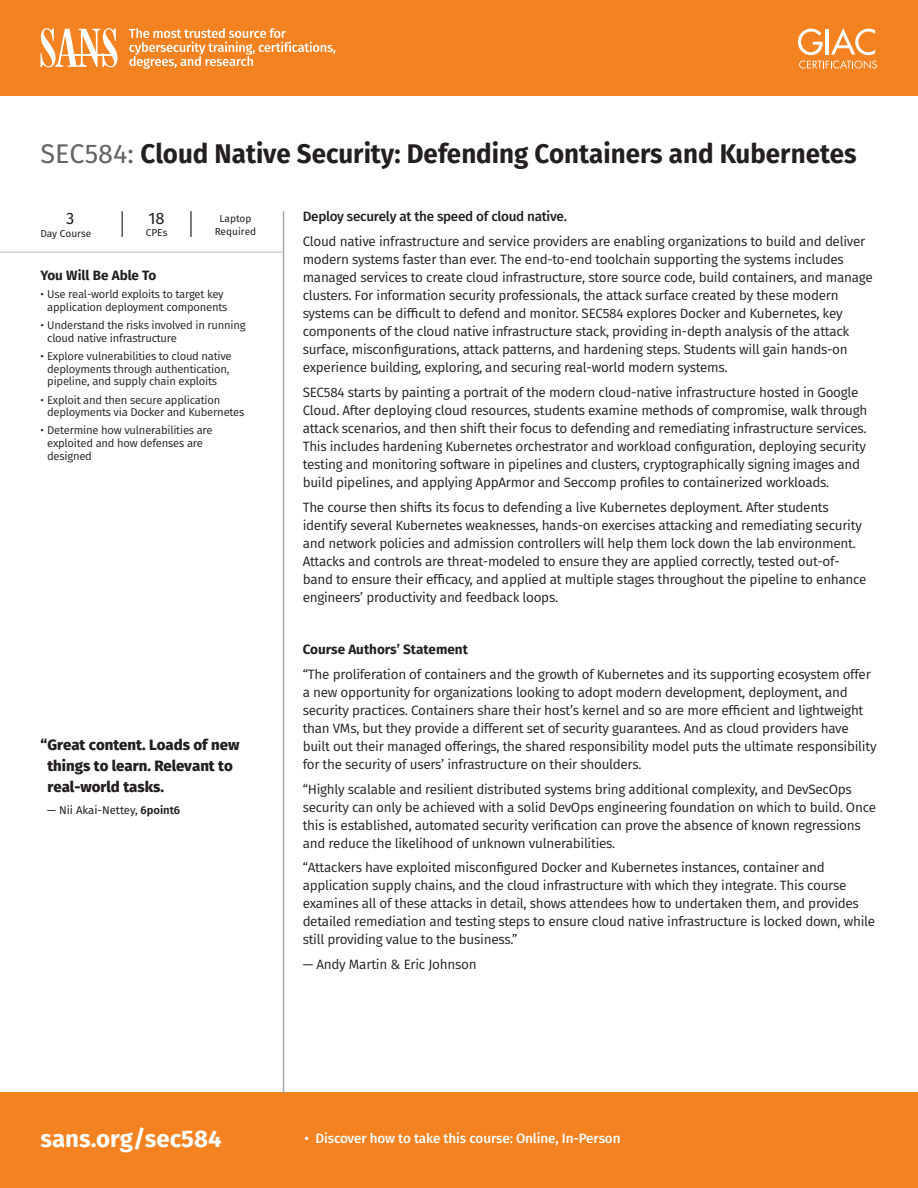
<style>
.page{position:relative;width:918px;height:1188px;background:#fff}
.page>*{position:absolute;margin:0;border:0;box-sizing:border-box;transform-origin:0 0}
.t1{font:700 27px "Fira Sans";color:#231f20;scale:.96 1}
.t2{font:700 24px "Fira Sans";color:#fff}
.t3{font:16.5px "Fira Sans";color:#231f20}
.t4{font:800 15px/21px "Fira Sans";color:#231f20}
.t5{font:13.5px/18px "Fira Sans";letter-spacing:-.02em;color:#231f20}
.t6{font:500 13.5px "Fira Sans";letter-spacing:-.01em;color:#fff}
.t7{font:500 13.5px "Fira Sans";letter-spacing:-.02em;color:#231f20}
.t8{font:700 13.5px "Fira Sans";color:#231f20}
.t9{font:11.25px/12.8px "Fira Sans";letter-spacing:-.02em;color:#231f20}
.t10{font:11.25px "Fira Sans";color:#231f20}
.t11{font:10.05px/13.5px "Fira Sans";color:#231f20;text-align:center}
.s1{font-weight:400;color:#636366}
.s2{font-weight:600}
</style>
<div class="page">
<div style="left:0;top:1093px;width:918px;height:95px;background:#f58220"></div>
<hr style="left:283px;top:211px;width:1px;height:882px;background:#a8a9ad">
<svg style="left:122px;top:211px;width:1px;height:26px"></svg>
<hr style="left:190px;top:211px;width:2px;height:26px;background:#231f20">
<hr style="left:0;top:252px;width:283px;height:1px;background:#bcbdc0">
<div style="left:0;top:0;width:918px;height:95px;background:#f58220"></div>
<svg style="left:40px;top:28px;width:78px;height:39px"></svg>
<hr style="left:69px;top:55px;width:47px;height:1px;background:#fff">
<svg style="left:129px;top:28px;width:206px;height:41px"></svg>
<svg style="left:798px;top:28px;width:79px;height:41px"></svg>
<p class="t1" style="left:40px;top:135px;width:852px"><span class="s1">SEC584:</span> Cloud Native Security: Defending Containers and Kubernetes</p>
<p class="t3" style="left:66px;top:206px;width:10px">3</p>
<p class="t11" style="left:40px;top:227px;width:52px">Day Course</p>
<p class="t3" style="left:148px;top:207px;width:18px">18</p>
<p class="t11" style="left:146px;top:226px;width:23px">CPEs</p>
<p class="t11" style="left:215px;top:212px;width:43px">Laptop<br>Required</p>
<p class="t8" style="left:40px;top:266px;width:117px">You Will Be Able To</p>
<p class="t9" style="left:47px;top:288px;width:182px;text-indent:-7px">• Use real-world exploits to target key application deployment components</p>
<p class="t9" style="left:47px;top:319px;width:200px;text-indent:-7px">• Understand the risks involved in running cloud native infrastructure</p>
<p class="t9" style="left:47px;top:350px;width:186px;text-indent:-7px">• Explore vulnerabilities to cloud native deployments through authentication, pipeline, and supply chain exploits</p>
<p class="t9" style="left:47px;top:393px;width:199px;text-indent:-7px">• Exploit and then secure application deployments via Docker and Kubernetes</p>
<p class="t9" style="left:47px;top:424px;width:167px;text-indent:-7px">• Determine how vulnerabilities are exploited and how defenses are designed</p>
<p class="t4" style="left:47px;top:734px;width:194px;text-indent:-7px">“Great content. Loads of new things to learn. Relevant to real-world tasks.</p>
<p class="t10" style="left:47px;top:802px;width:134px">— Nii Akai-Nettey, <span class="s2">6point6</span></p>
<p class="t7" style="left:303px;top:207px;width:266px">Deploy securely at the speed of cloud native.</p>
<p class="t5" style="left:303px;top:232px;width:572px">Cloud native infrastructure and service providers are enabling organizations to build and deliver modern systems faster than ever. The end-to-end toolchain supporting the systems includes managed services to create cloud infrastructure, store source code, build containers, and manage clusters. For information security professionals, the attack surface created by these modern systems can be difficult to defend and monitor. SEC584 explores Docker and Kubernetes, key components of the cloud native infrastructure stack, providing in-depth analysis of the attack surface, misconfigurations, attack patterns, and hardening steps. Students will gain hands-on experience building, exploring, and securing real-world modern systems.</p>
<p class="t5" style="left:303px;top:383px;width:566px">SEC584 starts by painting a portrait of the modern cloud-native infrastructure hosted in Google Cloud. After deploying cloud resources, students examine methods of compromise, walk through attack scenarios, and then shift their focus to defending and remediating infrastructure services.<br>This includes hardening Kubernetes orchestrator and workload configuration, deploying security testing and monitoring software in pipelines and clusters, cryptographically signing images and build pipelines, and applying AppArmor and Seccomp profiles to containerized workloads.</p>
<p class="t5" style="left:303px;top:498px;width:565px">The course then shifts its focus to defending a live Kubernetes deployment. After students identify several Kubernetes weaknesses, hands-on exercises attacking and remediating security and network policies and admission controllers will help them lock down the lab environment.<br>Attacks and controls are threat-modeled to ensure they are applied correctly, tested out-of&shy;band to ensure their efficacy, and applied at multiple stages throughout the pipeline to enhance engineers’ productivity and feedback loops.</p>
<p class="t8" style="left:303px;top:640px;width:167px">Course Authors’ Statement</p>
<p class="t5" style="left:303px;top:665px;width:575px">“The proliferation of containers and the growth of Kubernetes and its supporting ecosystem offer a new opportunity for organizations looking to adopt modern development, deployment, and security practices. Containers share their host’s kernel and so are more efficient and lightweight than VMs, but they provide a different set of security guarantees. And as cloud providers have built out their managed offerings, the shared responsibility model puts the ultimate responsibility for the security of users’ infrastructure on their shoulders.</p>
<p class="t5" style="left:303px;top:780px;width:575px">“Highly scalable and resilient distributed systems bring additional complexity, and DevSecOps security can only be achieved with a solid DevOps engineering foundation on which to build. Once this is established, automated security verification can prove the absence of known regressions and reduce the likelihood of unknown vulnerabilities.</p>
<p class="t5" style="left:303px;top:859px;width:574px">“Attackers have exploited misconfigured Docker and Kubernetes instances, container and application supply chains, and the cloud infrastructure with which they integrate. This course examines all of these attacks in detail, shows attendees how to undertaken them, and provides detailed remediation and testing steps to ensure cloud native infrastructure is locked down, while still providing value to the business.”</p>
<p class="t5" style="left:303px;top:955px;width:175px">— Andy Martin &amp; Eric Johnson</p>
<p class="t2" style="left:40px;top:1122px;width:183px">sans.org/sec584</p>
<p class="t6" style="left:305px;top:1129px;width:318px">• Discover how to take this course: Online, In-Person</p>
</div>
